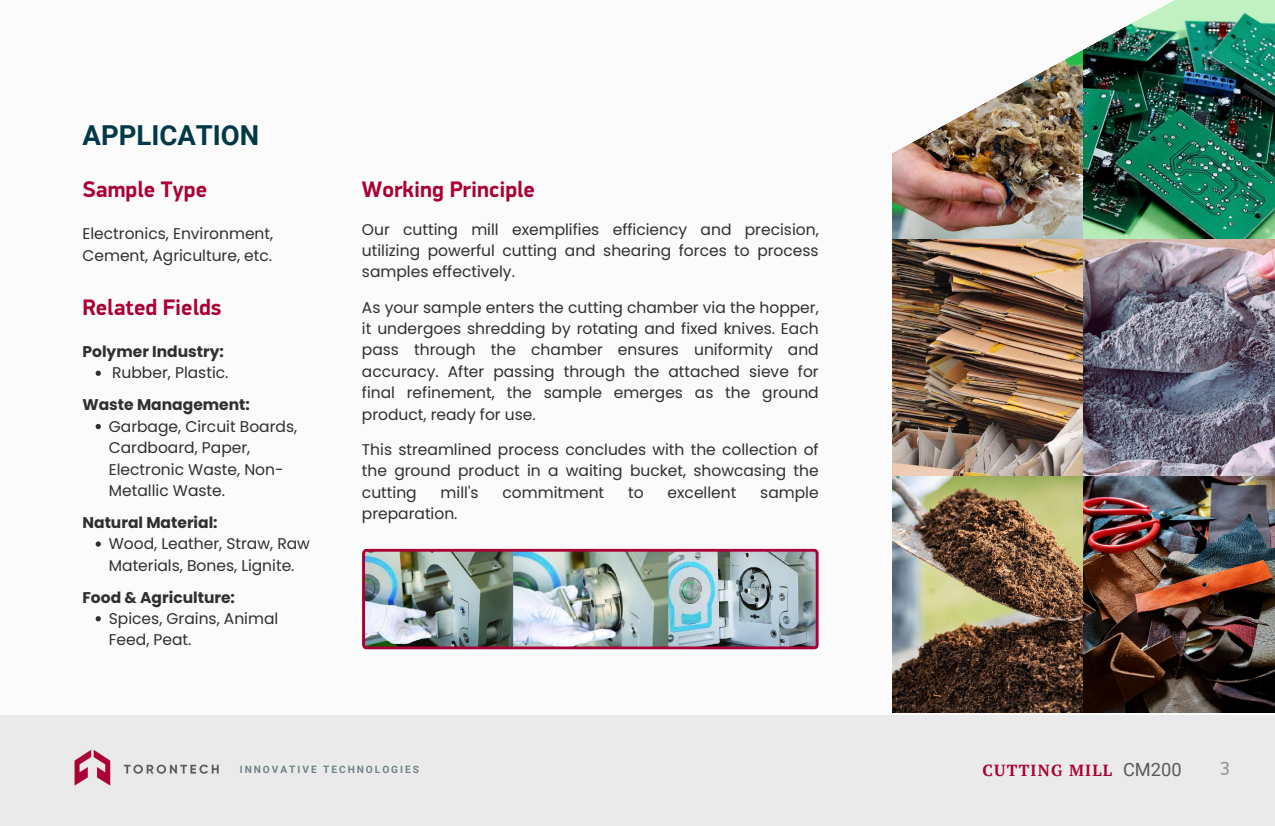
<style>
.page{position:relative;width:1275px;height:826px;background:#fff}
.page>*{position:absolute;margin:0;border:0;box-sizing:border-box;transform-origin:0 0}
.t1{font:700 27.5px "Roboto";color:#013949}
.t2{font:700 22.5px "PF Din Display Pro";color:#ab0033}
.t3{font:19.2px "PF Din Display Pro";color:#949494}
.t4{font:700 16px "PT Serif";letter-spacing:.075em;color:#ab0033}
.t5{font:15.5px/21.4px "Poppins";color:#302e30}
.t6{font:700 15.5px "Poppins";color:#302e30}
.t7{font:700 10.15px "Roboto";letter-spacing:.19em;color:#6f8488}
.s1{font-family:"Roboto";font-weight:400;font-size:18.3px;color:#58595b}
</style>
<div class="page">
<div style="left:0;top:0;width:1275px;height:825px;background:#fbfbfb"></div>
<img style="left:892px;top:234px;width:383px;height:244px">
<img style="left:893px;top:0;width:382px;height:238px">
<div style="left:0;top:715px;width:1275px;height:110px;background:#ebeaeb"></div>
<img style="left:74px;top:749px;width:37px;height:37px">
<img style="left:123px;top:764px;width:96px;height:10px">
<img style="left:892px;top:0;width:313px;height:193px">
<img style="left:893px;top:476px;width:382px;height:236px">
<img style="left:362px;top:548px;width:457px;height:101px">
<svg style="left:96px;top:370px;width:5px;height:5px"></svg>
<svg style="left:96px;top:423px;width:5px;height:6px"></svg>
<svg style="left:96px;top:541px;width:5px;height:5px"></svg>
<svg style="left:96px;top:616px;width:5px;height:5px"></svg>
<h1 class="t1" style="left:83px;top:119px;width:178px">APPLICATION</h1>
<h2 class="t2" style="left:82px;top:180px;width:126px">Sample Type</h2>
<p class="t5" style="left:82px;top:223px;width:192px">Electronics, Environment,<br>Cement, Agriculture, etc.</p>
<h2 class="t2" style="left:82px;top:298px;width:140px">Related Fields</h2>
<p class="t6" style="left:82px;top:340px;width:143px">Polymer Industry:</p>
<p class="t5" style="left:112px;top:362px;width:118px">Rubber, Plastic.</p>
<p class="t6" style="left:82px;top:394px;width:169px">Waste Management:</p>
<p class="t5" style="left:109px;top:415px;width:190px">Garbage, Circuit Boards,<br>Cardboard, Paper,<br>Electronic Waste, Non-<br>Metallic Waste.</p>
<p class="t6" style="left:82px;top:511px;width:137px">Natural Material:</p>
<p class="t5" style="left:109px;top:533px;width:203px">Wood, Leather, Straw, Raw<br>Materials, Bones, Lignite.</p>
<p class="t6" style="left:82px;top:586px;width:154px">Food &amp; Agriculture:</p>
<p class="t5" style="left:109px;top:607px;width:171px">Spices, Grains, Animal<br>Feed, Peat.</p>
<h2 class="t2" style="left:362px;top:180px;width:175px">Working Principle</h2>
<p class="t5" style="left:362px;top:218px;width:458px;text-align:justify">Our cutting mill exemplifies efficiency and precision, utilizing powerful cutting and shearing forces to process samples effectively.</p>
<p class="t5" style="left:362px;top:296px;width:458px;text-align:justify">As your sample enters the cutting chamber via the hopper, it undergoes shredding by rotating and fixed knives. Each pass through the chamber ensures uniformity and accuracy. After passing through the attached sieve for final refinement, the sample emerges as the ground product, ready for use.</p>
<p class="t5" style="left:362px;top:438px;width:458px;text-align:justify">This streamlined process concludes with the collection of the ground product in a waiting bucket, showcasing the cutting</p>
<p class="t5" style="left:441px;top:481px;width:39px">mill's</p>
<p class="t5" style="left:502px;top:481px;width:103px">commitment</p>
<p class="t5" style="left:628px;top:481px;width:17px">to</p>
<p class="t5" style="left:668px;top:481px;width:70px">excellent</p>
<p class="t5" style="left:760px;top:481px;width:60px">sample</p>
<p class="t5" style="left:362px;top:502px;width:97px">preparation.</p>
<p class="t7" style="left:240px;top:762px;width:181px">INNOVATIVE TECHNOLOGIES</p>
<p class="t4" style="left:983px;top:758px;width:201px">CUTTING MILL <span class="s1">CM200</span></p>
<p class="t3" style="left:1221px;top:760px;width:11px">3</p>
</div>
